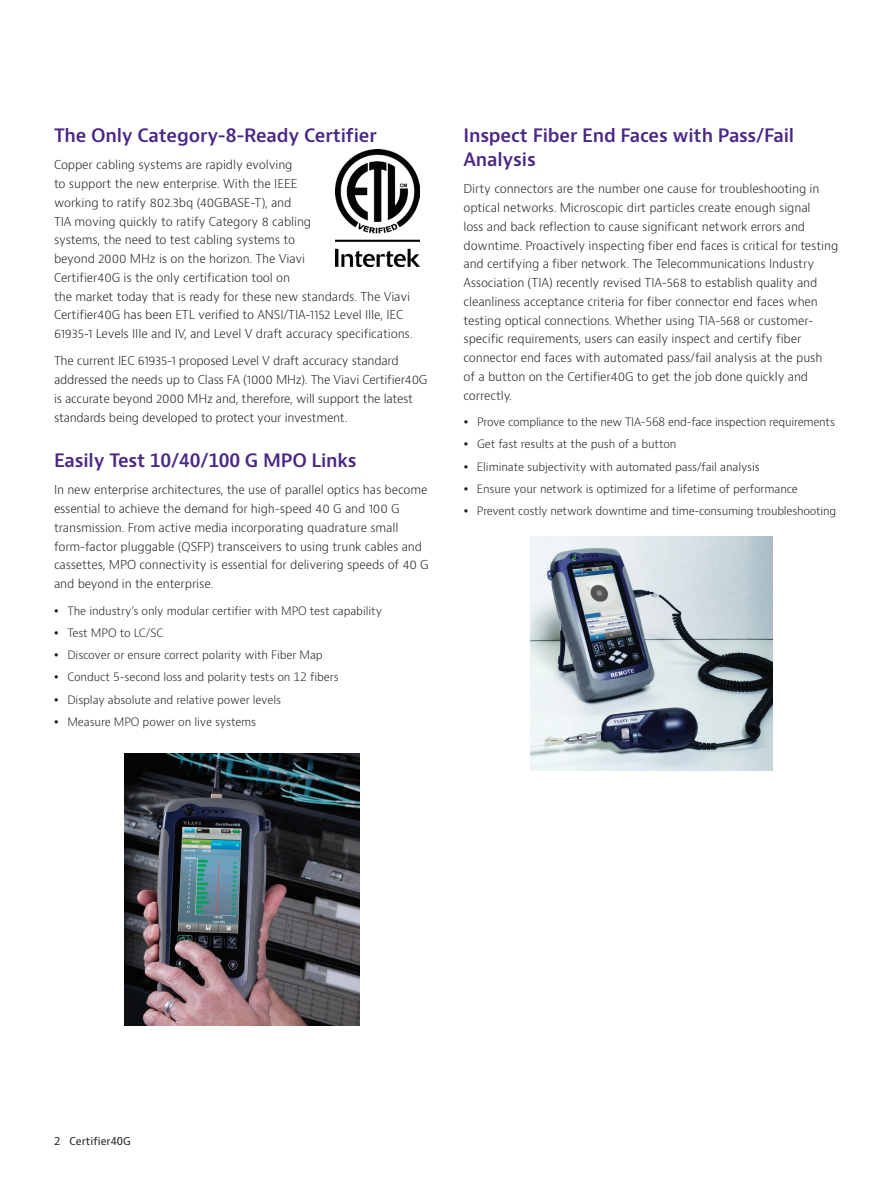
<style>
.page{position:relative;width:893px;height:1191px;background:#fff}
.page>*{position:absolute;margin:0;border:0;box-sizing:border-box;transform-origin:0 0}
.t1{font:600 18px/24px "Bernino Sans";letter-spacing:-.01em;color:#4a2785}
.t2{font:300 12px/18.8px "Bernino Sans";letter-spacing:-.01em;color:#231f20}
.t3{font:300 11.25px/22.2px "Bernino Sans";letter-spacing:-.01em;color:#231f20}
.t4{font:10.5px "Bernino Sans";color:#231f20}
</style>
<div class="page">
<img style="left:336px;top:150px;width:83px;height:117px">
<img style="left:124px;top:754px;width:236px;height:271px">
<img style="left:530px;top:537px;width:242px;height:233px">
<h1 class="t1" style="left:54px;top:124px;width:324px">The Only Category-8-Ready Certifier</h1>
<p class="t2" style="left:54px;top:156px;width:360px">Copper cabling systems are rapidly evolving<br>to support the new enterprise. With the IEEE<br>working to ratify 802.3bq (40GBASE-T), and<br>TIA moving quickly to ratify Category 8 cabling<br>systems, the need to test cabling systems to<br>beyond 2000 MHz is on the horizon. The Viavi<br>Certifier40G is the only certification tool on<br>the market today that is ready for these new standards. The Viavi Certifier40G has been ETL verified to ANSI/TIA-1152 Level IIIe, IEC 61935-1 Levels IIIe and IV, and Level V draft accuracy specifications.</p>
<p class="t2" style="left:54px;top:352px;width:375px">The current IEC 61935-1 proposed Level V draft accuracy standard addressed the needs up to Class FA (1000 MHz). The Viavi Certifier40G is accurate beyond 2000 MHz and, therefore, will support the latest standards being developed to protect your investment.</p>
<h1 class="t1" style="left:54px;top:449px;width:304px">Easily Test 10/40/100 G MPO Links</h1>
<p class="t2" style="left:54px;top:481px;width:376px">In new enterprise architectures, the use of parallel optics has become essential to achieve the demand for high-speed 40 G and 100 G transmission. From active media incorporating quadrature small form-factor pluggable (QSFP) transceivers to using trunk cables and cassettes, MPO connectivity is essential for delivering speeds of 40 G and beyond in the enterprise.</p>
<p class="t3" style="left:67px;top:599px;width:316px">The industry’s only modular certifier with MPO test capability Test MPO to LC/SC<br>Discover or ensure correct polarity with Fiber Map<br>Conduct 5-second loss and polarity tests on 12 fibers<br>Display absolute and relative power levels<br>Measure MPO power on live systems</p>
<h1 class="t1" style="left:463px;top:124px;width:332px">Inspect Fiber End Faces with Pass/Fail<br>Analysis</h1>
<p class="t2" style="left:463px;top:180px;width:376px">Dirty connectors are the number one cause for troubleshooting in optical networks. Microscopic dirt particles create enough signal<br>loss and back reflection to cause significant network errors and downtime. Proactively inspecting fiber end faces is critical for testing and certifying a fiber network. The Telecommunications Industry Association (TIA) recently revised TIA-568 to establish quality and cleanliness acceptance criteria for fiber connector end faces when testing optical connections. Whether using TIA-568 or customer&shy;specific requirements, users can easily inspect and certify fiber connector end faces with automated pass/fail analysis at the push<br>of a button on the Certifier40G to get the job done quickly and correctly.</p>
<p class="t3" style="left:477px;top:411px;width:361px">Prove compliance to the new TIA-568 end-face inspection requirements Get fast results at the push of a button<br>Eliminate subjectivity with automated pass/fail analysis<br>Ensure your network is optimized for a lifetime of performance Prevent costly network downtime and time-consuming troubleshooting</p>
<p class="t4" style="left:54px;top:1134px;width:78px">2 Certifier40G</p>
</div>
